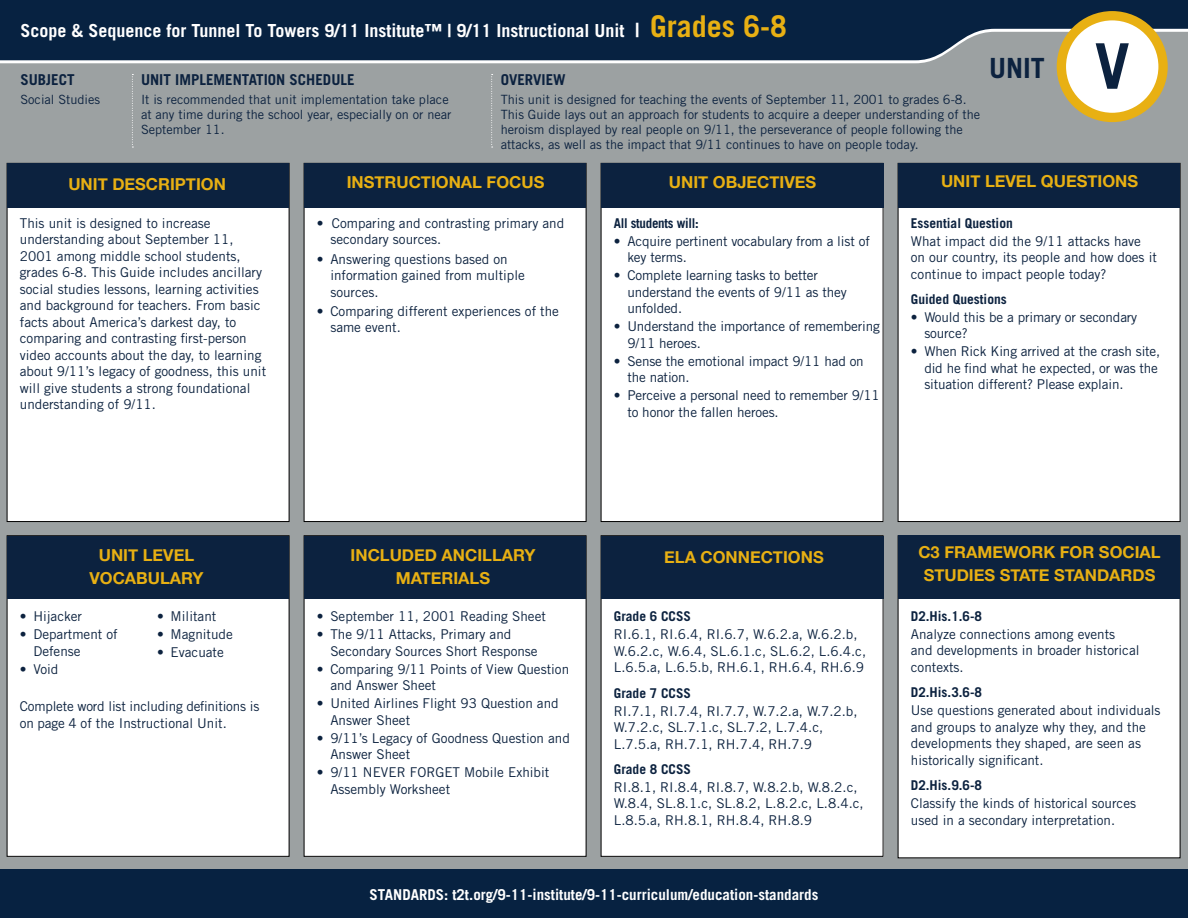
<style>
.page{position:relative;width:1188px;height:918px;background:#9ca1a2}
.page>*{position:absolute;margin:0;border:0;box-sizing:border-box;transform-origin:0 0}
.t1{font:700 63px "Trade Gothic LT Std";color:#0c223f}
.t2{font:700 27.9px "Trade Gothic LT Std";color:#0c223f}
.t3{font:700 18px "Trade Gothic LT Std";color:#fff}
.t4{font:700 16.5px/22.5px "Helvetica Neue";color:#e8b013;text-align:center}
.t5{font:700 15px "Trade Gothic LT Std";color:#fff}
.t6{font:700 15px "Trade Gothic LT Std";color:#0c223f}
.t7{font:13.5px/16.5px "Trade Gothic LT Std";color:#0c223f}
.t8{font:700 13.5px "Trade Gothic LT Std";color:#0c223f}
.t9{font:700 13.5px "Trade Gothic LT Std";letter-spacing:-.02em;color:#0c223f;scale:.96 1}
.t10{font:12.75px/15px "Trade Gothic LT Std";color:#0c223f}
.s1{font-size:19.5px}
.s2{font-size:30px;color:#e8b013}
</style>
<div class="page">
<div style="left:0;top:869px;width:1188px;height:49px;background:#072241"></div>
<svg style="left:0;top:60px;width:1057px;height:3px;fill:#fff"></svg>
<div style="left:0;top:0;width:1188px;height:60px;background:#072241"></div>
<svg style="left:132px;top:74px;width:1px;height:74px"></svg>
<svg style="left:491px;top:74px;width:2px;height:74px"></svg>
<div style="left:1061px;top:16px;width:102px;height:101px;background:#fff;border-radius:50%"></div>
<div style="left:1057px;top:11px;width:111px;height:111px;border:9px solid #e8b013;border-radius:50%"></div>
<div style="left:7px;top:163px;width:282px;height:359px;background:#fff"></div>
<div style="left:304px;top:163px;width:282px;height:359px;background:#fff"></div>
<div style="left:601px;top:163px;width:282px;height:359px;background:#fff"></div>
<div style="left:601px;top:536px;width:282px;height:320px;background:#fff"></div>
<div style="left:601px;top:535px;width:282px;height:322px;border:1px solid #000"></div>
<div style="left:304px;top:536px;width:282px;height:320px;background:#fff"></div>
<div style="left:304px;top:535px;width:282px;height:322px;border:1px solid #000"></div>
<div style="left:7px;top:536px;width:282px;height:320px;background:#fff"></div>
<div style="left:7px;top:535px;width:282px;height:322px;border:1px solid #000"></div>
<div style="left:898px;top:163px;width:282px;height:359px;background:#fff"></div>
<div style="left:898px;top:536px;width:282px;height:322px;background:#fff"></div>
<div style="left:7px;top:163px;width:282px;height:45px;background:#0c223f"></div>
<div style="left:304px;top:163px;width:282px;height:45px;background:#0c223f"></div>
<div style="left:601px;top:163px;width:282px;height:45px;background:#0c223f"></div>
<div style="left:898px;top:163px;width:282px;height:45px;background:#0c223f"></div>
<div style="left:601px;top:536px;width:282px;height:63px;background:#0c223f"></div>
<div style="left:304px;top:536px;width:282px;height:63px;background:#0c223f"></div>
<div style="left:7px;top:536px;width:282px;height:63px;background:#0c223f"></div>
<div style="left:898px;top:536px;width:282px;height:63px;background:#0c223f"></div>
<h3 class="t3" style="left:20px;top:19px;width:768px">Scope &amp; Sequence for Tunnel To Towers 9/11 Institute™ | 9/11 Instructional Unit <span class="s1">|</span> <span class="s2">Grades 6-8</span></h3>
<p class="t6" style="left:20px;top:70px;width:56px">SUBJECT</p>
<p class="t10" style="left:20px;top:92px;width:81px">Social Studies</p>
<p class="t6" style="left:141px;top:70px;width:215px">UNIT IMPLEMENTATION SCHEDULE</p>
<p class="t10" style="left:141px;top:92px;width:312px">It is recommended that unit implementation take place at any time during the school year, especially on or near<br>September 11.</p>
<p class="t6" style="left:501px;top:70px;width:67px">OVERVIEW</p>
<p class="t10" style="left:501px;top:92px;width:481px">This unit is designed for teaching the events of September 11, 2001 to grades 6-8.<br>This Guide lays out an approach for students to acquire a deeper understanding of the heroism displayed by real people on 9/11, the perseverance of people following the attacks, as well as the impact that 9/11 continues to have on people today.</p>
<h2 class="t2" style="left:989px;top:51px;width:57px">UNIT</h2>
<h1 class="t1" style="left:1095px;top:28px;width:37px">V</h1>
<p class="t4" style="left:68px;top:174px;width:159px">UNIT DESCRIPTION</p>
<p class="t4" style="left:347px;top:171px;width:199px">INSTRUCTIONAL FOCUS</p>
<p class="t4" style="left:669px;top:172px;width:149px">UNIT OBJECTIVES</p>
<p class="t4" style="left:941px;top:170px;width:199px">UNIT LEVEL QUESTIONS</p>
<p class="t7" style="left:20px;top:214px;width:248px">This unit is designed to increase understanding about September 11, 2001 among middle school students, grades 6-8. This Guide includes ancillary social studies lessons, learning activities and background for teachers. From basic facts about America’s darkest day, to comparing and contrasting first-person video accounts about the day, to learning about 9/11’s legacy of goodness, this unit will give students a strong foundational understanding of 9/11.</p>
<p class="t7" style="left:330px;top:214px;width:235px;text-indent:-14px">• Comparing and contrasting primary and secondary sources.</p>
<p class="t7" style="left:330px;top:250px;width:196px;text-indent:-14px">• Answering questions based on information gained from multiple sources.</p>
<p class="t7" style="left:330px;top:303px;width:230px;text-indent:-14px">• Comparing different experiences of the same event.</p>
<p class="t9" style="left:614px;top:214px;width:90px">All students will:</p>
<p class="t7" style="left:627px;top:232px;width:244px;text-indent:-14px">• Acquire pertinent vocabulary from a list of key terms.</p>
<p class="t7" style="left:627px;top:267px;width:221px;text-indent:-14px">• Complete learning tasks to better understand the events of 9/11 as they unfolded.</p>
<p class="t7" style="left:627px;top:318px;width:254px;text-indent:-14px">• Understand the importance of remembering<br>9/11 heroes.</p>
<p class="t7" style="left:627px;top:352px;width:238px;text-indent:-14px">• Sense the emotional impact 9/11 had on the nation.</p>
<p class="t7" style="left:627px;top:387px;width:254px;text-indent:-14px">• Perceive a personal need to remember 9/11 to honor the fallen heroes.</p>
<p class="t8" style="left:911px;top:214px;width:104px">Essential Question</p>
<p class="t7" style="left:911px;top:232px;width:248px">What impact did the 9/11 attacks have on our country, its people and how does it continue to impact people today?</p>
<p class="t8" style="left:911px;top:291px;width:98px">Guided Questions</p>
<p class="t7" style="left:924px;top:309px;width:214px;text-indent:-14px">• Would this be a primary or secondary source?</p>
<p class="t7" style="left:924px;top:343px;width:238px;text-indent:-14px">• When Rick King arrived at the crash site, did he find what he expected, or was the situation different? Please explain.</p>
<p class="t4" style="left:89px;top:544px;width:115px">UNIT LEVEL<br>VOCABULARY</p>
<p class="t4" style="left:351px;top:545px;width:186px">INCLUDED ANCILLARY<br>MATERIALS</p>
<p class="t4" style="left:664px;top:546px;width:161px">ELA CONNECTIONS</p>
<p class="t4" style="left:918px;top:542px;width:244px">C3 FRAMEWORK FOR SOCIAL<br>STUDIES STATE STANDARDS</p>
<p class="t7" style="left:20px;top:608px;width:64px">• Hijacker</p>
<p class="t7" style="left:33px;top:626px;width:86px;text-indent:-14px">• Department of<br>Defense</p>
<p class="t7" style="left:20px;top:660px;width:40px">• Void</p>
<p class="t7" style="left:157px;top:608px;width:61px">• Militant</p>
<p class="t7" style="left:157px;top:626px;width:77px">• Magnitude</p>
<p class="t7" style="left:157px;top:644px;width:68px">• Evacuate</p>
<p class="t7" style="left:20px;top:698px;width:241px">Complete word list including definitions is on page 4 of the Instructional Unit.</p>
<p class="t7" style="left:317px;top:608px;width:231px">• September 11, 2001 Reading Sheet</p>
<p class="t7" style="left:330px;top:626px;width:209px;text-indent:-14px">• The 9/11 Attacks, Primary and<br>Secondary Sources Short Response</p>
<p class="t7" style="left:330px;top:660px;width:240px;text-indent:-14px">• Comparing 9/11 Points of View Question and Answer Sheet</p>
<p class="t7" style="left:330px;top:695px;width:230px;text-indent:-14px">• United Airlines Flight 93 Question and<br>Answer Sheet</p>
<p class="t7" style="left:330px;top:729px;width:241px;text-indent:-14px">• 9/11’s Legacy of Goodness Question and<br>Answer Sheet</p>
<p class="t7" style="left:330px;top:764px;width:221px;text-indent:-14px">• 9/11 NEVER FORGET Mobile Exhibit<br>Assembly Worksheet</p>
<p class="t8" style="left:614px;top:608px;width:79px">Grade 6 CCSS</p>
<p class="t7" style="left:614px;top:626px;width:254px">RI.6.1, RI.6.4, RI.6.7, W.6.2.a, W.6.2.b,<br>W.6.2.c, W.6.4, SL.6.1.c, SL.6.2, L.6.4.c,<br>L.6.5.a, L.6.5.b, RH.6.1, RH.6.4, RH.6.9</p>
<p class="t8" style="left:614px;top:684px;width:79px">Grade 7 CCSS</p>
<p class="t7" style="left:614px;top:702px;width:245px">RI.7.1, RI.7.4, RI.7.7, W.7.2.a, W.7.2.b,<br>W.7.2.c, SL.7.1.c, SL.7.2, L.7.4.c,<br>L.7.5.a, RH.7.1, RH.7.4, RH.7.9</p>
<p class="t8" style="left:614px;top:761px;width:79px">Grade 8 CCSS</p>
<p class="t7" style="left:614px;top:779px;width:251px">RI.8.1, RI.8.4, RI.8.7, W.8.2.b, W.8.2.c,<br>W.8.4, SL.8.1.c, SL.8.2, L.8.2.c, L.8.4.c,<br>L.8.5.a, RH.8.1, RH.8.4, RH.8.9</p>
<p class="t5" style="left:370px;top:885px;width:450px">STANDARDS: t2t.org/9-11-institute/9-11-curriculum/education-standards</p>
<p class="t8" style="left:911px;top:608px;width:73px">D2.His.1.6-8</p>
<p class="t7" style="left:911px;top:626px;width:230px">Analyze connections among events and developments in broader historical contexts.</p>
<p class="t8" style="left:911px;top:684px;width:73px">D2.His.3.6-8</p>
<p class="t7" style="left:911px;top:702px;width:251px">Use questions generated about individuals and groups to analyze why they, and the developments they shaped, are seen as historically significant.</p>
<p class="t8" style="left:911px;top:777px;width:73px">D2.His.9.6-8</p>
<p class="t7" style="left:911px;top:795px;width:227px">Classify the kinds of historical sources used in a secondary interpretation.</p>
</div>
